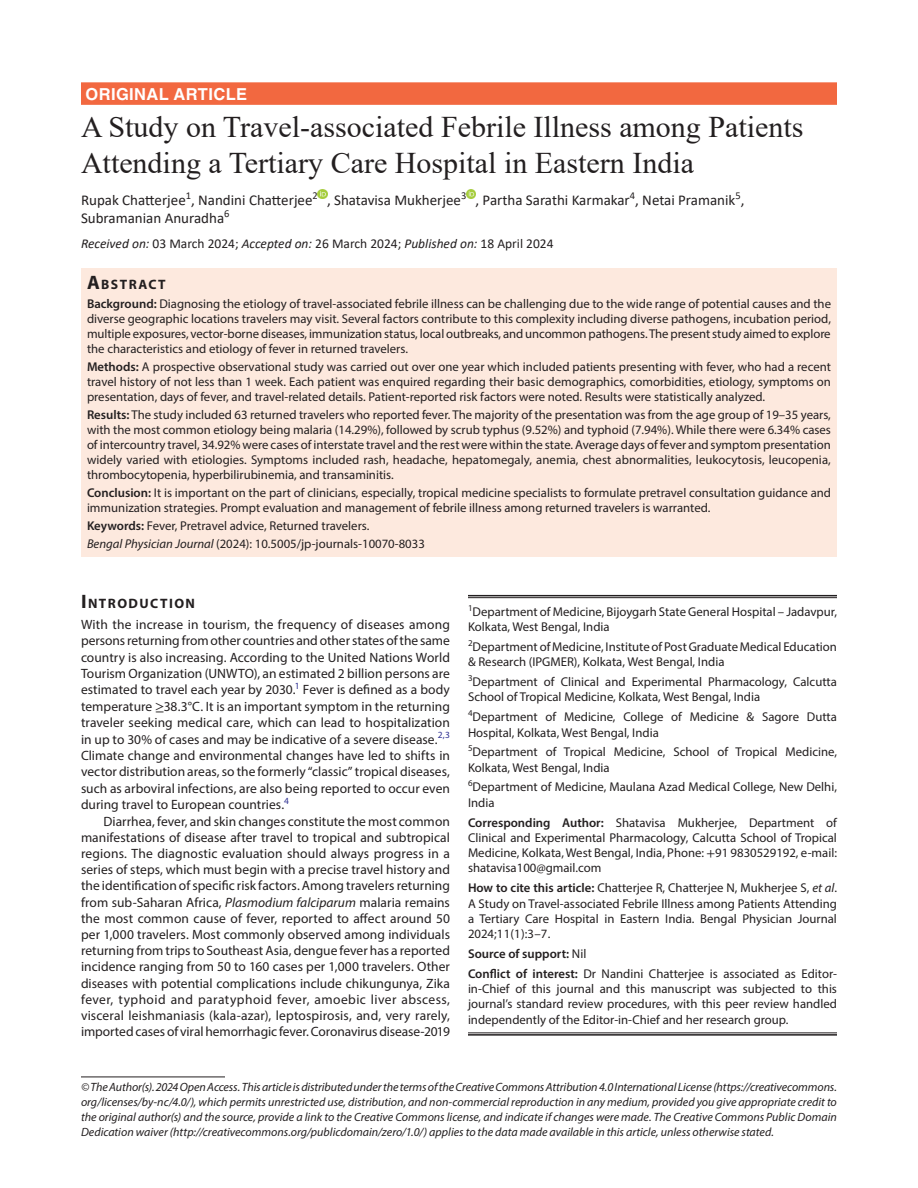
<style>
.page{position:relative;width:918px;height:1188px;background:#fff}
.page>*{position:absolute;margin:0;border:0;box-sizing:border-box;transform-origin:0 0}
.t1{font:30px/36px "Times New Roman";color:#231f20}
.ArticleType{font:700 16.5px "Helvetica LT Std";letter-spacing:.025em;color:#fff}
.AuthorName{font:15px/18px "Calibri";color:#231f20}
.Head-1-first{font:700 13.65px "Myriad Pro";letter-spacing:.105em;color:#231f20}
.AbstractTitle{font:700 13.65px "Myriad Pro";letter-spacing:.105em;color:#231f20}
.Para-Indent{font:13.5px/16.2px "Myriad Pro";letter-spacing:-.005em;color:#231f20;text-align:justify}
.Para-NoIndent{font:13.5px/16.4px "Myriad Pro";color:#231f20;text-align:justify}
.PAS_History{font:13.5px "Calibri";color:#231f20}
.Abstract-Para-first{font:12.75px/15px "Myriad Pro";color:#231f20;text-align:justify}
.Affiliation{font:12.75px/15.3px "Myriad Pro";color:#231f20}
.COI{font:12.75px/15.3px "Myriad Pro";color:#231f20;text-align:justify}
.How_to_Cite{font:12.75px/15.3px "Myriad Pro";color:#231f20;text-align:justify}
.Corresponding_Author{font:12.75px/15.3px "Myriad Pro";color:#231f20;text-align:justify}
.Affiliation-first{font:12.75px/15.3px "Myriad Pro";color:#231f20}
.JT_DOI{font:12.75px "Myriad Pro";color:#231f20}
.Keywords{font:12.75px "Myriad Pro";color:#231f20}
.Source{font:600 12.75px "Myriad Pro";color:#231f20}
.FootNote{font:italic 12px/15px "Myriad Pro";color:#231f20;text-align:justify}
.s1{font-style:italic}
.s2{font-size:19.5px}
.s3{font-weight:600}
.s4{font-family:"STIX General"}
.s5{font-weight:400}
</style>
<div class="page">
<div style="left:81px;top:82px;width:756px;height:23px;background:#f26840"></div>
<div style="left:81px;top:268px;width:756px;height:25px;background:#fde9de"></div>
<div style="left:81px;top:293px;width:756px;height:69px;background:#fde9de"></div>
<div style="left:81px;top:356px;width:756px;height:54px;background:#fde9de"></div>
<div style="left:81px;top:404px;width:756px;height:84px;background:#fde9de"></div>
<div style="left:81px;top:482px;width:756px;height:39px;background:#fde9de"></div>
<div style="left:81px;top:515px;width:756px;height:24px;background:#fde9de"></div>
<div style="left:81px;top:533px;width:756px;height:24px;background:#fde9de"></div>
<svg style="left:318px;top:189px;width:9px;height:10px"></svg>
<svg style="left:466px;top:189px;width:10px;height:10px"></svg>
<hr style="left:81px;top:1077px;width:144px;height:1px;background:#231f20">
<hr style="left:468px;top:595px;width:369px;height:1px;background:#231f20">
<hr style="left:468px;top:597px;width:369px;height:1px;background:#231f20">
<hr style="left:468px;top:1033px;width:369px;height:1px;background:#231f20">
<hr style="left:468px;top:1034px;width:369px;height:2px;background:#231f20">
<p class="ArticleType" style="left:86px;top:84px;width:163px">ORIGINAL ARTICLE</p>
<p class="t1" style="left:81px;top:108px;width:724px">A Study on Travel-associated Febrile Illness among Patients<br>Attending a Tertiary Care Hospital in Eastern India</p>
<p class="AuthorName" style="left:81px;top:190px;width:665px">Rupak Chatterjee<sup>1</sup>, Nandini Chatterjee<sup>2</sup> , Shatavisa Mukherjee<sup>3</sup> , Partha Sarathi Karmakar<sup>4</sup>, Netai Pramanik<sup>5</sup>,<br>Subramanian Anuradha<sup>6</sup></p>
<p class="PAS_History" style="left:81px;top:234px;width:474px"><span class="s1">Received on:</span> 03 March 2024; <span class="s1">Accepted on:</span> 26 March 2024; <span class="s1">Published on:</span> 18 April 2024</p>
<p class="AbstractTitle" style="left:87px;top:275px;width:80px"><span class="s2">A</span>BSTRACT</p>
<p class="Abstract-Para-first" style="left:87px;top:296px;width:746px"><span class="s3">Background:</span> Diagnosing the etiology of travel-associated febrile illness can be challenging due to the wide range of potential causes and the diverse geographic locations travelers may visit. Several factors contribute to this complexity including diverse pathogens, incubation period, multiple exposures, vector-borne diseases, immunization status, local outbreaks, and uncommon pathogens. The present study aimed to explore the characteristics and etiology of fever in returned travelers.</p>
<p class="Abstract-Para-first" style="left:87px;top:359px;width:746px"><span class="s3">Methods:</span> A prospective observational study was carried out over one year which included patients presenting with fever, who had a recent travel history of not less than 1 week. Each patient was enquired regarding their basic demographics, comorbidities, etiology, symptoms on presentation, days of fever, and travel-related details. Patient-reported risk factors were noted. Results were statistically analyzed.</p>
<p class="Abstract-Para-first" style="left:87px;top:407px;width:746px"><span class="s3">Results:</span> The study included 63 returned travelers who reported fever. The majority of the presentation was from the age group of 19–35 years, with the most common etiology being malaria (14.29%), followed by scrub typhus (9.52%) and typhoid (7.94%). While there were 6.34% cases of intercountry travel, 34.92% were cases of interstate travel and the rest were within the state. Average days of fever and symptom presentation widely varied with etiologies. Symptoms included rash, headache, hepatomegaly, anemia, chest abnormalities, leukocytosis, leucopenia, thrombocytopenia, hyperbilirubinemia, and transaminitis.</p>
<p class="Abstract-Para-first" style="left:87px;top:485px;width:746px"><span class="s3">Conclusion:</span> It is important on the part of clinicians, especially, tropical medicine specialists to formulate pretravel consultation guidance and immunization strategies. Prompt evaluation and management of febrile illness among returned travelers is warranted.</p>
<p class="Keywords" style="left:87px;top:518px;width:284px"><span class="s3">Keywords:</span> Fever, Pretravel advice, Returned travelers.</p>
<p class="JT_DOI" style="left:87px;top:536px;width:339px"><span class="s1">Bengal Physician Journal</span> (2024): 10.5005/jp-journals-10070-8033</p>
<p class="Head-1-first" style="left:81px;top:595px;width:116px"><span class="s2">I</span>NTRODUCTION</p>
<p class="Para-NoIndent" style="left:81px;top:616px;width:371px">With the increase in tourism, the frequency of diseases among persons returning from other countries and other states of the same country is also increasing. According to the United Nations World Tourism Organization (UNWTO), an estimated 2 billion persons are estimated to travel each year by 2030.<sup>1</sup> Fever is defined as a body temperature <span class="s4">≥</span>38.3°C. It is an important symptom in the returning traveler seeking medical care, which can lead to hospitalization in up to 30% of cases and may be indicative of a severe disease.<sup>2,3<br></sup>Climate change and environmental changes have led to shifts in vector distribution areas, so the formerly “classic” tropical diseases, such as arboviral infections, are also being reported to occur even during travel to European countries.<sup>4</sup></p>
<p class="Para-Indent" style="left:81px;top:813px;width:371px;text-indent:22px">Diarrhea, fever, and skin changes constitute the most common manifestations of disease after travel to tropical and subtropical regions. The diagnostic evaluation should always progress in a series of steps, which must begin with a precise travel history and the identification of specific risk factors. Among travelers returning from sub-Saharan Africa, <span class="s1">Plasmodium falciparum</span> malaria remains the most common cause of fever, reported to affect around 50 per 1,000 travelers. Most commonly observed among individuals returning from trips to Southeast Asia, dengue fever has a reported incidence ranging from 50 to 160 cases per 1,000 travelers. Other diseases with potential complications include chikungunya, Zika fever, typhoid and paratyphoid fever, amoebic liver abscess, visceral leishmaniasis (kala-azar), leptospirosis, and, very rarely, imported cases of viral hemorrhagic fever. Coronavirus disease-2019</p>
<p class="Affiliation-first" style="left:468px;top:604px;width:371px"><sup>1</sup>Department of Medicine, Bijoygarh State General Hospital – Jadavpur,<br>Kolkata, West Bengal, India</p>
<p class="Affiliation" style="left:468px;top:639px;width:370px"><sup>2</sup>Department of Medicine, Institute of Post Graduate Medical Education &amp; Research (IPGMER), Kolkata, West Bengal, India</p>
<p class="Affiliation" style="left:468px;top:674px;width:370px"><sup>3</sup>Department of Clinical and Experimental Pharmacology, Calcutta<br>School of Tropical Medicine, Kolkata, West Bengal, India</p>
<p class="Affiliation" style="left:468px;top:709px;width:370px"><sup>4</sup>Department of Medicine, College of Medicine &amp; Sagore Dutta<br>Hospital, Kolkata, West Bengal, India</p>
<p class="Affiliation" style="left:468px;top:744px;width:371px"><sup>5</sup>Department of Tropical Medicine, School of Tropical Medicine,<br>Kolkata, West Bengal, India</p>
<p class="Affiliation" style="left:468px;top:779px;width:370px"><sup>6</sup>Department of Medicine, Maulana Azad Medical College, New Delhi,<br>India</p>
<p class="Corresponding_Author" style="left:468px;top:814px;width:371px"><span class="s3">Corresponding Author:</span> Shatavisa Mukherjee, Department of Clinical and Experimental Pharmacology, Calcutta School of Tropical Medicine, Kolkata, West Bengal, India, Phone: <span class="s4">+</span>91 9830529192, e-mail: shatavisa100@gmail.com</p>
<p class="How_to_Cite" style="left:468px;top:880px;width:371px"><span class="s3">How to cite this article:</span> Chatterjee R, Chatterjee N, Mukherjee S, <span class="s1">et al</span>.<br>A Study on Travel-associated Febrile Illness among Patients Attending a Tertiary Care Hospital in Eastern India. Bengal Physician Journal 2024;11(1):3–7.</p>
<p class="Source" style="left:468px;top:946px;width:120px">Source of support: <span class="s5">Nil</span></p>
<p class="COI" style="left:468px;top:966px;width:371px"><span class="s3">Conflict of interest:</span> Dr Nandini Chatterjee is associated as Editor&shy;in-Chief of this journal and this manuscript was subjected to this journal’s standard review procedures, with this peer review handled independently of the Editor-in-Chief and her research group.</p>
<p class="FootNote" style="left:81px;top:1079px;width:758px">© The Author(s). 2024 Open Access. This article is distributed under the terms of the Creative Commons Attribution 4.0 International License (https://creativecommons. org/licenses/by-nc/4.0/), which permits unrestricted use, distribution, and non-commercial reproduction in any medium, provided you give appropriate credit to the original author(s) and the source, provide a link to the Creative Commons license, and indicate if changes were made. The Creative Commons Public Domain Dedication waiver (http://creativecommons.org/publicdomain/zero/1.0/) applies to the data made available in this article, unless otherwise stated.</p>
</div>
